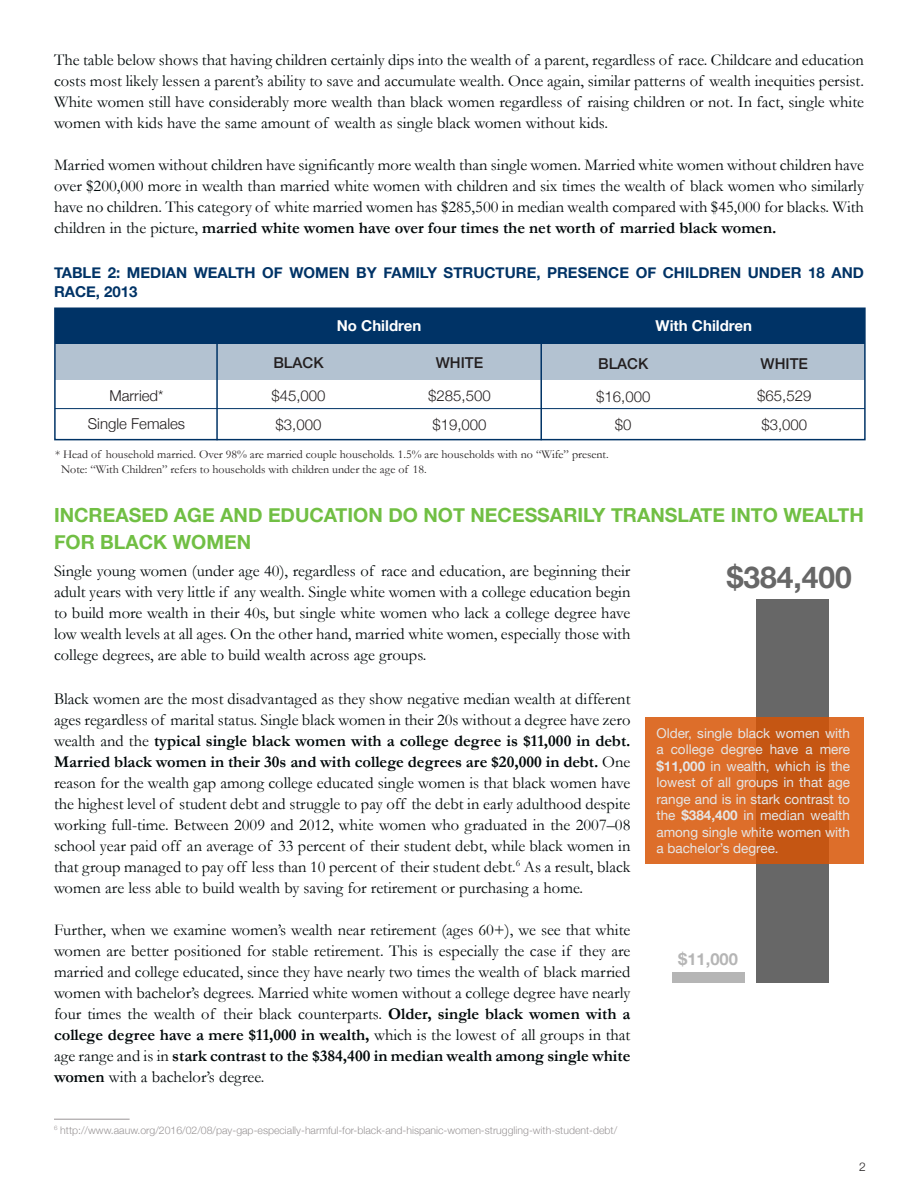
<style>
.page{position:relative;width:918px;height:1188px;background:#fff}
.page>*{position:absolute;margin:0;border:0;box-sizing:border-box;transform-origin:0 0}
.t1{font:700 30px "Helvetica Neue";color:#676767}
.t2{font:700 19.5px/27px "Helvetica Neue";color:#71bf44}
.t3{font:16.5px/21px "Garamond";color:#000809;text-align:justify}
.t4{font:700 16.5px "Helvetica Neue";color:#b5b5b5}
.t5{font:700 15px/19.5px "Helvetica Neue";color:#036}
.t6{font:300 15px "Helvetica Neue";color:#231f20}
.t7{font:700 15px "Helvetica Neue";color:#fff}
.t8{font:500 15px "Helvetica Neue";color:#231f20}
.t9{font:13.5px/16.5px "Helvetica Neue";color:#e5e5e5;text-align:justify}
.t10{font:12px "Garamond";color:#231f20}
.t11{font:300 12px "Helvetica Neue";color:#231f20}
.t12{font:300 10.5px "Helvetica Neue";color:#999596}
.s1{font-weight:700}
</style>
<div class="page">
<div style="left:55px;top:344px;width:810px;height:36px;background:#b3c2d1"></div>
<div style="left:55px;top:308px;width:810px;height:36px;background:#036"></div>
<hr style="left:216px;top:340px;width:2px;height:100px;background:#036">
<hr style="left:540px;top:340px;width:2px;height:100px;background:#036">
<div style="left:54px;top:308px;width:812px;height:132px;border:2px solid #036"></div>
<hr style="left:55px;top:408px;width:810px;height:1px;background:#036">
<div style="left:672px;top:972px;width:72px;height:10px;background:#b5b5b5"></div>
<div style="left:756px;top:599px;width:72px;height:383px;background:#676767"></div>
<svg style="left:645px;top:717px;width:219px;height:147px;background:#d56622"></svg>
<hr style="left:54px;top:1119px;width:76px;height:1px;background:#999596">
<p class="t3" style="left:54px;top:49px;width:812px">The table below shows that having children certainly dips into the wealth of a parent, regardless of race. Childcare and education costs most likely lessen a parent’s ability to save and accumulate wealth. Once again, similar patterns of wealth inequities persist.<br>White women still have considerably more wealth than black women regardless of raising children or not. In fact, single white women with kids have the same amount of wealth as single black women without kids.</p>
<p class="t3" style="left:54px;top:154px;width:812px">Married women without children have significantly more wealth than single women. Married white women without children have over $200,000 more in wealth than married white women with children and six times the wealth of black women who similarly have no children. This category of white married women has $285,500 in median wealth compared with $45,000 for blacks. With children in the picture, <span class="s1">married white women have over four times the net worth of married black women.</span></p>
<p class="t5" style="left:54px;top:263px;width:812px">TABLE 2: MEDIAN WEALTH OF WOMEN BY FAMILY STRUCTURE, PRESENCE OF CHILDREN UNDER 18 AND<br>RACE, 2013</p>
<p class="t6" style="left:110px;top:383px;width:55px">Married*</p>
<p class="t6" style="left:88px;top:412px;width:99px">Single Females</p>
<p class="t7" style="left:337px;top:314px;width:86px">No Children</p>
<p class="t8" style="left:273px;top:351px;width:52px">BLACK</p>
<p class="t8" style="left:436px;top:351px;width:49px">WHITE</p>
<p class="t6" style="left:271px;top:384px;width:56px">$45,000</p>
<p class="t6" style="left:276px;top:412px;width:47px">$3,000</p>
<p class="t6" style="left:428px;top:384px;width:64px">$285,500</p>
<p class="t6" style="left:432px;top:412px;width:56px">$19,000</p>
<p class="t7" style="left:656px;top:314px;width:98px">With Children</p>
<p class="t8" style="left:598px;top:351px;width:52px">BLACK</p>
<p class="t8" style="left:761px;top:351px;width:49px">WHITE</p>
<p class="t6" style="left:596px;top:384px;width:56px">$16,000</p>
<p class="t6" style="left:615px;top:413px;width:18px">$0</p>
<p class="t6" style="left:757px;top:384px;width:56px">$65,529</p>
<p class="t6" style="left:761px;top:412px;width:47px">$3,000</p>
<p class="t10" style="left:55px;top:447px;width:555px">* Head of household married. Over 98% are married couple households. 1.5% are households with no “Wife” present.</p>
<p class="t10" style="left:61px;top:462px;width:367px">Note: “With Children” refers to households with children under the age of 18.</p>
<p class="t2" style="left:54px;top:502px;width:812px">INCREASED AGE AND EDUCATION DO NOT NECESSARILY TRANSLATE INTO WEALTH<br>FOR BLACK WOMEN</p>
<p class="t3" style="left:54px;top:560px;width:578px">Single young women (under age 40), regardless of race and education, are beginning their adult years with very little if any wealth. Single white women with a college education begin to build more wealth in their 40s, but single white women who lack a college degree have low wealth levels at all ages. On the other hand, married white women, especially those with college degrees, are able to build wealth across age groups.</p>
<p class="t3" style="left:54px;top:688px;width:578px">Black women are the most disadvantaged as they show negative median wealth at different ages regardless of marital status. Single black women in their 20s without a degree have zero wealth and the <span class="s1">typical single black women with a college degree is $11,000 in debt.<br>Married black women in their 30s and with college degrees are $20,000 in debt.</span> One reason for the wealth gap among college educated single women is that black women have the highest level of student debt and struggle to pay off the debt in early adulthood despite working full-time. Between 2009 and 2012, white women who graduated in the 2007–08 school year paid off an average of 33 percent of their student debt, while black women in that group managed to pay off less than 10 percent of their student debt.<sup>6</sup> As a result, black women are less able to build wealth by saving for retirement or purchasing a home.</p>
<p class="t3" style="left:54px;top:919px;width:578px">Further, when we examine women’s wealth near retirement (ages 60+), we see that white women are better positioned for stable retirement. This is especially the case if they are married and college educated, since they have nearly two times the wealth of black married women with bachelor’s degrees. Married white women without a college degree have nearly four times the wealth of their black counterparts. <span class="s1">Older, single black women with a college degree have a mere $11,000 in wealth,</span> which is the lowest of all groups in that age range and is in <span class="s1">stark contrast to the $384,400 in median wealth among single white women</span> with a bachelor’s degree.</p>
<p class="t1" style="left:727px;top:554px;width:127px">$384,400</p>
<p class="t9" style="left:656px;top:726px;width:195px">Older, single black women with a college degree have a mere <span class="s1">$11,000</span> in wealth, which is the lowest of all groups in that age range and is in stark contrast to the <span class="s1">$384,400</span> in median wealth among single white women with a bachelor’s degree.</p>
<p class="t4" style="left:678px;top:946px;width:61px">$11,000</p>
<p class="t12" style="left:54px;top:1122px;width:565px"><sup>6</sup> http://www.aauw.org/2016/02/08/pay-gap-especially-harmful-for-black-and-hispanic-women-struggling-with-student-debt/</p>
<p class="t11" style="left:859px;top:1157px;width:8px">2</p>
</div>
